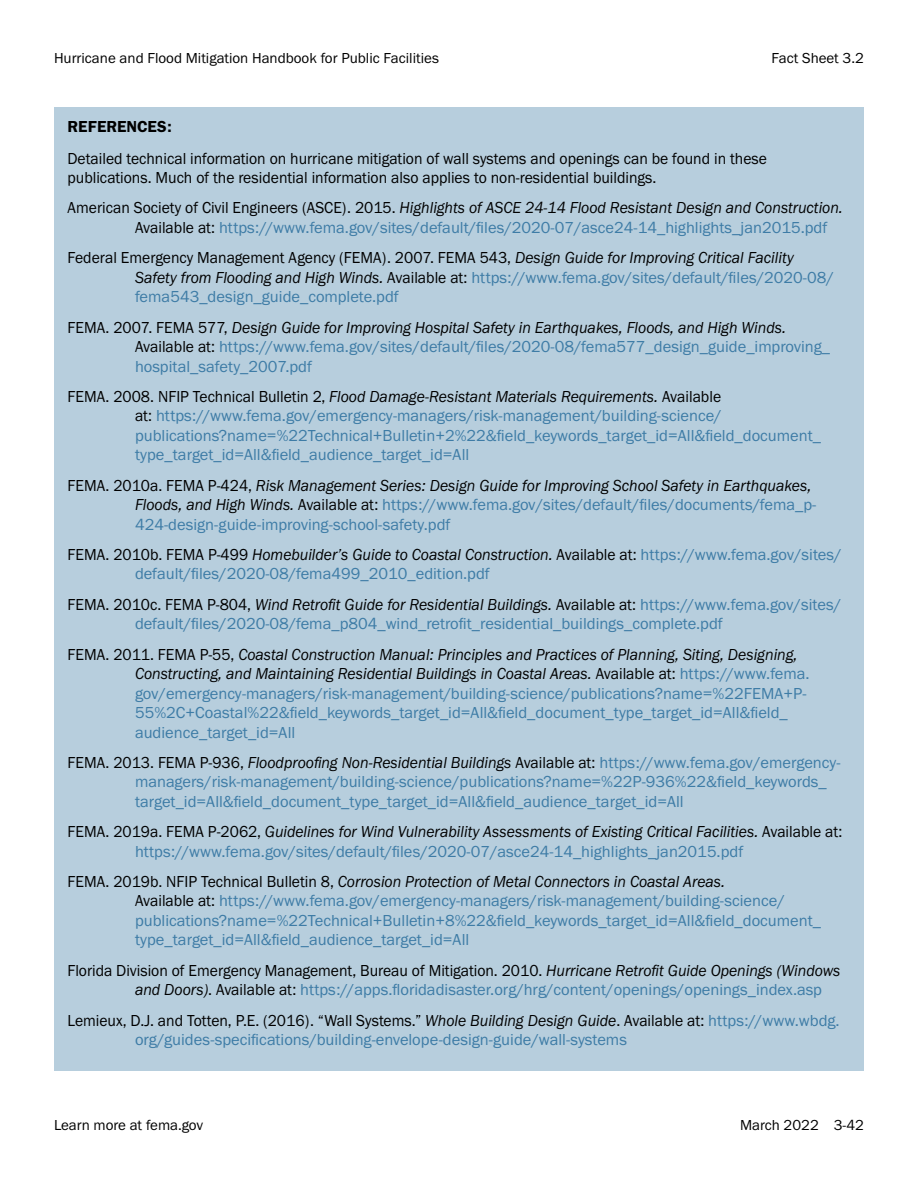
<style>
.page{position:relative;width:918px;height:1188px;background:#fff}
.page>*{position:absolute;margin:0;border:0;box-sizing:border-box;transform-origin:0 0}
.FEMA_Fact_Sheet_Refe{font:16.5px/19.5px "Franklin Gothic URW Boo";color:#3e7ca6}
.FEMA_Fact_Sheet_Refe-2{font:16.5px/19.5px "Franklin Gothic URW Boo";color:#000;scale:.95 1}
.FEMA_Fact_Sheet_Refe-3{font:16.5px "Franklin Gothic URW Dem";color:#000}
.t1{font:15px "Franklin Gothic URW Boo";color:#000}
.s1{color:#000}
.s2{font-family:"Franklin Gothic URW Boo Ita";color:#000}
.s3{font-family:"Franklin Gothic URW Boo Ita"}
.s4{color:#3e7ca6}
</style>
<div class="page">
<div style="left:54px;top:107px;width:810px;height:44px;background:#b7cedd"></div>
<div style="left:54px;top:132px;width:810px;height:77px;background:#b7cedd"></div>
<div style="left:54px;top:182px;width:810px;height:77px;background:#b7cedd"></div>
<div style="left:54px;top:232px;width:810px;height:96px;background:#b7cedd"></div>
<div style="left:54px;top:301px;width:810px;height:96px;background:#b7cedd"></div>
<div style="left:54px;top:371px;width:810px;height:115px;background:#b7cedd"></div>
<div style="left:54px;top:459px;width:810px;height:96px;background:#b7cedd"></div>
<div style="left:54px;top:529px;width:810px;height:76px;background:#b7cedd"></div>
<div style="left:54px;top:578px;width:810px;height:77px;background:#b7cedd"></div>
<div style="left:54px;top:628px;width:810px;height:135px;background:#b7cedd"></div>
<div style="left:54px;top:737px;width:810px;height:96px;background:#b7cedd"></div>
<div style="left:54px;top:806px;width:810px;height:76px;background:#b7cedd"></div>
<div style="left:54px;top:856px;width:810px;height:115px;background:#b7cedd"></div>
<div style="left:54px;top:944px;width:810px;height:77px;background:#b7cedd"></div>
<div style="left:54px;top:994px;width:810px;height:77px;background:#b7cedd"></div>
<p class="t1" style="left:54px;top:49px;width:386px">Hurricane and Flood Mitigation Handbook for Public Facilities</p>
<p class="t1" style="left:772px;top:49px;width:94px">Fact Sheet 3.2</p>
<p class="FEMA_Fact_Sheet_Refe-3" style="left:68px;top:116px;width:106px">REFERENCES:</p>
<p class="FEMA_Fact_Sheet_Refe-2" style="left:68px;top:148px;width:738px">Detailed technical information on hurricane mitigation of wall systems and openings can be found in these publications. Much of the residential information also applies to non-residential buildings.</p>
<p class="FEMA_Fact_Sheet_Refe" style="left:135px;top:198px;width:709px;text-indent:-68px"><span class="s1">American Society of Civil Engineers (ASCE). 2015.</span> <span class="s2">Highlights of ASCE 24-14 Flood Resistant Design and Construction.<br></span><span class="s1">Available at:</span> https://www.fema.gov/sites/default/files/2020-07/asce24-14_highlights_jan2015.pdf</p>
<p class="FEMA_Fact_Sheet_Refe" style="left:135px;top:248px;width:700px;text-indent:-68px"><span class="s1">Federal Emergency Management Agency (FEMA). 2007. FEMA 543,</span> <span class="s2">Design Guide for Improving Critical Facility<br>Safety from Flooding and High Winds.</span> <span class="s1">Available at:</span> https://www.fema.gov/sites/default/files/2020-08/ fema543_design_guide_complete.pdf</p>
<p class="FEMA_Fact_Sheet_Refe" style="left:135px;top:317px;width:697px;text-indent:-68px"><span class="s1">FEMA. 2007. FEMA 577,</span> <span class="s2">Design Guide for Improving Hospital Safety in Earthquakes, Floods, and High Winds.<br></span><span class="s1">Available at:</span> https://www.fema.gov/sites/default/files/2020-08/fema577_design_guide_improving_ hospital_safety_2007.pdf</p>
<p class="FEMA_Fact_Sheet_Refe" style="left:135px;top:386px;width:688px;text-indent:-68px"><span class="s1">FEMA. 2008. NFIP Technical Bulletin 2,</span> <span class="s2">Flood Damage-Resistant Materials Requirements.</span> <span class="s1">Available<br>at:</span> https://www.fema.gov/emergency-managers/risk-management/building-science/ publications?name=%22Technical+Bulletin+2%22&amp;field_keywords_target_id=All&amp;field_document_ type_target_id=All&amp;field_audience_target_id=All</p>
<p class="FEMA_Fact_Sheet_Refe" style="left:135px;top:475px;width:683px;text-indent:-68px"><span class="s1">FEMA. 2010a. FEMA P-424,</span> <span class="s2">Risk Management Series: Design Guide for Improving School Safety in Earthquakes,<br>Floods, and High Winds.</span> <span class="s1">Available at:</span> https://www.fema.gov/sites/default/files/documents/fema_p-<br>424-design-guide-improving-school-safety.pdf</p>
<p class="FEMA_Fact_Sheet_Refe" style="left:135px;top:544px;width:708px;text-indent:-68px"><span class="s1">FEMA. 2010b. FEMA P-499</span> <span class="s2">Homebuilder’s Guide to Coastal Construction.</span> <span class="s1">Available at:</span> https://www.fema.gov/sites/ default/files/2020-08/fema499_2010_edition.pdf</p>
<p class="FEMA_Fact_Sheet_Refe" style="left:135px;top:594px;width:708px;text-indent:-68px"><span class="s1">FEMA. 2010c. FEMA P-804,</span> <span class="s2">Wind Retrofit Guide for Residential Buildings.</span> <span class="s1">Available at:</span> https://www.fema.gov/sites/ default/files/2020-08/fema_p804_wind_retrofit_residential_buildings_complete.pdf</p>
<p class="FEMA_Fact_Sheet_Refe" style="left:135px;top:644px;width:676px;text-indent:-68px"><span class="s1">FEMA. 2011. FEMA P-55,</span> <span class="s2">Coastal Construction Manual: Principles and Practices of Planning, Siting, Designing, Constructing, and Maintaining Residential Buildings in Coastal Areas.</span> <span class="s1">Available at:</span> https://www.fema. gov/emergency-managers/risk-management/building-science/publications?name=%22FEMA+P-55%2C+Coastal%22&amp;field_keywords_target_id=All&amp;field_document_type_target_id=All&amp;field_ audience_target_id=All</p>
<p class="FEMA_Fact_Sheet_Refe" style="left:135px;top:752px;width:707px;text-indent:-68px"><span class="s1">FEMA. 2013. FEMA P-936,</span> <span class="s2">Floodproofing Non-Residential Buildings</span> <span class="s1">Available at:</span> https://www.fema.gov/emergency&shy;managers/risk-management/building-science/publications?name=%22P-936%22&amp;field_keywords_ target_id=All&amp;field_document_type_target_id=All&amp;field_audience_target_id=All</p>
<p class="FEMA_Fact_Sheet_Refe" style="left:135px;top:822px;width:709px;text-indent:-68px"><span class="s1">FEMA. 2019a. FEMA P-2062,</span> <span class="s2">Guidelines for Wind Vulnerability Assessments of Existing Critical Facilities.</span> <span class="s1">Available at: </span>https://www.fema.gov/sites/default/files/2020-07/asce24-14_highlights_jan2015.pdf</p>
<p class="FEMA_Fact_Sheet_Refe" style="left:135px;top:871px;width:688px;text-indent:-68px"><span class="s1">FEMA. 2019b. NFIP Technical Bulletin 8,</span> <span class="s2">Corrosion Protection of Metal Connectors in Coastal Areas.<br></span><span class="s1">Available at:</span> https://www.fema.gov/emergency-managers/risk-management/building-science/ publications?name=%22Technical+Bulletin+8%22&amp;field_keywords_target_id=All&amp;field_document_ type_target_id=All&amp;field_audience_target_id=All</p>
<p class="FEMA_Fact_Sheet_Refe-2" style="left:135px;top:960px;width:744px;text-indent:-68px">Florida Division of Emergency Management, Bureau of Mitigation. 2010. <span class="s3">Hurricane Retrofit Guide Openings (Windows and Doors)</span>. Available at: <span class="s4">https://apps.floridadisaster.org/hrg/content/openings/openings_index.asp</span></p>
<p class="FEMA_Fact_Sheet_Refe" style="left:135px;top:1010px;width:706px;text-indent:-68px"><span class="s1">Lemieux, D.J. and Totten, P.E. (2016). “Wall Systems.”</span> <span class="s2">Whole Building Design Guide</span><span class="s1">. Available at:</span> https://www.wbdg. org/guides-specifications/building-envelope-design-guide/wall-systems</p>
<p class="t1" style="left:54px;top:1116px;width:151px">Learn more at fema.gov</p>
<p class="t1" style="left:740px;top:1116px;width:125px">March 2022 3-42</p>
</div>
